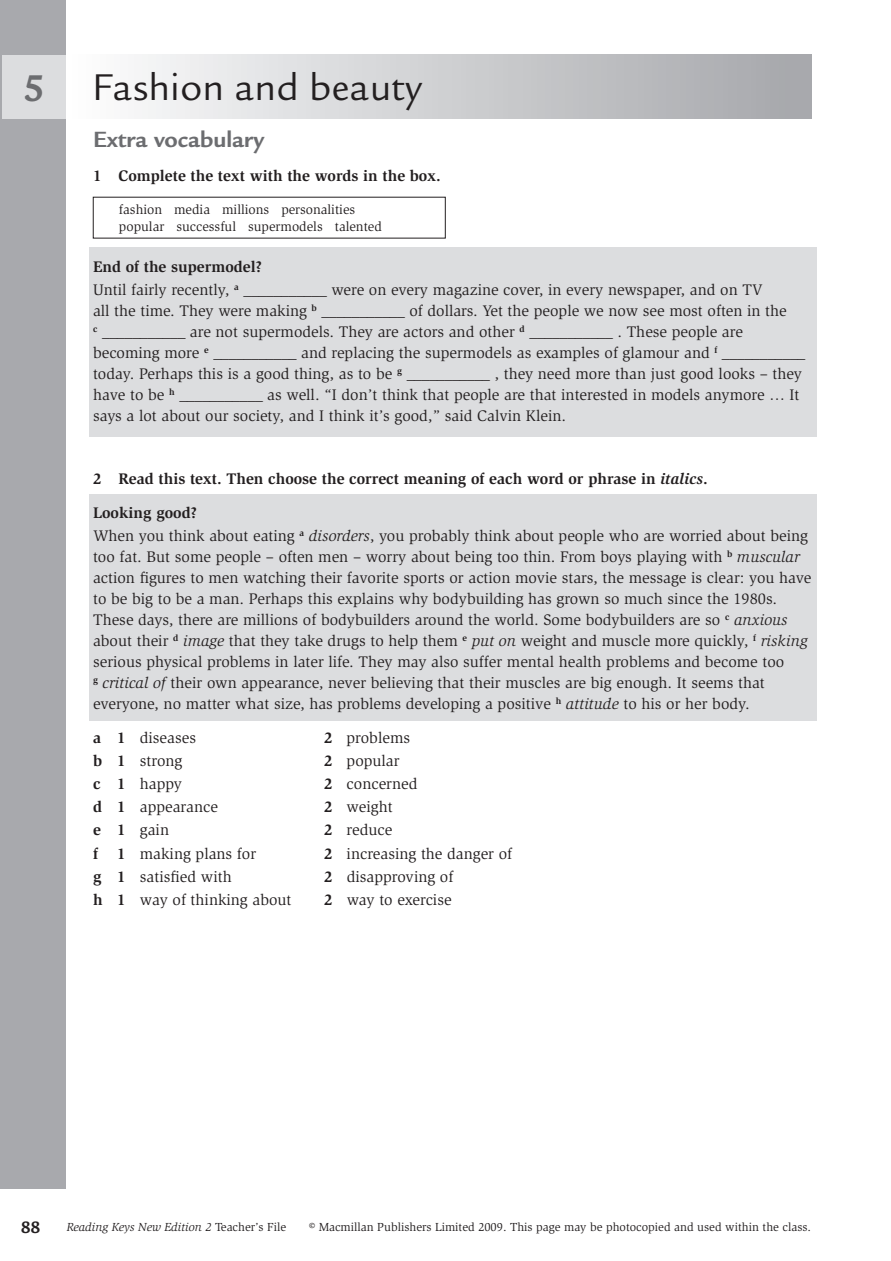
<style>
.page{position:relative;width:891px;height:1261px;background:#fff}
.page>*{position:absolute;margin:0;border:0;box-sizing:border-box;transform-origin:0 0}
.t1{font:40.5px "Legacy Sans Std";color:#231f20}
.t2{font:700 40.5px "Legacy Sans Std";color:#6c6d70}
.t3{font:700 24px "Legacy Sans Std";color:#6c6d70}
.t4{font:700 18px "Legacy Sans Std";color:#231f20}
.t5{font:15.75px/21px "Slimbach Std";color:#231f20}
.t6{font:700 15.75px/33.6px "Slimbach Std";color:#231f20}
.t7{font:13.5px/16.5px "Slimbach Std";color:#231f20}
.t8{font:12px "Slimbach Std";color:#231f20}
.t9{font:italic 12px "Slimbach Std";color:#231f20}
.s1{font-weight:700}
.s2{font-style:italic}
.s3{font-style:normal}
</style>
<div class="page">
<div style="left:66px;top:55px;width:746px;height:63px;background:linear-gradient(to right,#fdfdfd,#a5a6aa)"></div>
<div style="left:89px;top:495px;width:727px;height:226px;background:#dcdddf"></div>
<div style="left:89px;top:247px;width:727px;height:189px;background:#dcdddf"></div>
<div style="left:0;top:0;width:66px;height:1188px;background:#a8a9ad"></div>
<div style="left:2px;top:55px;width:64px;height:63px;background:#dcdddf"></div>
<h1 class="t2" style="left:23px;top:65px;width:24px">5</h1>
<h1 class="t1" style="left:93px;top:65px;width:330px">Fashion and beauty</h1>
<h2 class="t3" style="left:93px;top:126px;width:173px">Extra vocabulary</h2>
<p class="t6" style="left:93px;top:159px;width:349px">1 Complete the text with the words in the box.</p>
<p class="t7" style="left:119px;top:202px;width:264px">fashion media millions personalities popular successful supermodels talented</p>
<p class="t5" style="left:93px;top:255px;width:671px;line-height:23.1px"><span class="s1">End of the supermodel?<br></span>Until fairly recently, <sup>a</sup> ___________ were on every magazine cover, in every newspaper, and on TV</p>
<p class="t5" style="left:93px;top:300px;width:714px">all the time. They were making <sup>b</sup> ___________ of dollars. Yet the people we now see most often in the<br><sup>c</sup> ___________ are not supermodels. They are actors and other <sup>d</sup> ___________ . These people are becoming more <sup>e</sup> ___________ and replacing the supermodels as examples of glamour and <sup>f</sup> ___________ today. Perhaps this is a good thing, as to be <sup>g</sup> ___________ , they need more than just good looks – they have to be <sup>h</sup> ___________ as well. “I don’t think that people are that interested in models anymore … It says a lot about our society, and I think it’s good,” said Calvin Klein.</p>
<p class="t6" style="left:93px;top:462px;width:616px">2 Read this text. Then choose the correct meaning of each word or phrase in <span class="s2">italics</span>.<br>Looking good?</p>
<p class="t5" style="left:93px;top:526px;width:720px">When you think about eating <sup>a</sup> <span class="s2">disorders</span>, you probably think about people who are worried about being too fat. But some people – often men – worry about being too thin. From boys playing with <sup>b</sup> <span class="s2">muscular </span>action figures to men watching their favorite sports or action movie stars, the message is clear: you have to be big to be a man. Perhaps this explains why bodybuilding has grown so much since the 1980s.<br>These days, there are millions of bodybuilders around the world. Some bodybuilders are so <sup>c</sup> <span class="s2">anxious </span>about their <sup>d</sup> <span class="s2">image</span> that they take drugs to help them <sup>e</sup> <span class="s2">put on</span> weight and muscle more quickly, <sup>f</sup> <span class="s2">risking </span>serious physical problems in later life. They may also suffer mental health problems and become too<br><sup>g</sup> <span class="s2">critical of</span> their own appearance, never believing that their muscles are big enough. It seems that everyone, no matter what size, has problems developing a positive <sup>h</sup> <span class="s2">attitude</span> to his or her body.</p>
<p class="t5" style="left:93px;top:727px;width:105px"><span class="s1">a 1</span> diseases</p>
<p class="t5" style="left:324px;top:727px;width:88px"><span class="s1">2</span> problems</p>
<p class="t5" style="left:93px;top:750px;width:91px"><span class="s1">b 1</span> strong</p>
<p class="t5" style="left:324px;top:750px;width:77px"><span class="s1">2</span> popular</p>
<p class="t5" style="left:93px;top:773px;width:91px"><span class="s1">c 1</span> happy</p>
<p class="t5" style="left:324px;top:773px;width:95px"><span class="s1">2</span> concerned</p>
<p class="t5" style="left:93px;top:797px;width:126px"><span class="s1">d 1</span> appearance</p>
<p class="t5" style="left:324px;top:797px;width:70px"><span class="s1">2</span> weight</p>
<p class="t5" style="left:93px;top:820px;width:77px"><span class="s1">e 1</span> gain</p>
<p class="t5" style="left:324px;top:820px;width:70px"><span class="s1">2</span> reduce</p>
<p class="t5" style="left:93px;top:843px;width:165px"><span class="s1">f 1</span> making plans for</p>
<p class="t5" style="left:324px;top:843px;width:190px"><span class="s1">2</span> increasing the danger of</p>
<p class="t5" style="left:93px;top:866px;width:140px"><span class="s1">g 1</span> satisfied with</p>
<p class="t5" style="left:324px;top:866px;width:131px"><span class="s1">2</span> disapproving of</p>
<p class="t5" style="left:93px;top:889px;width:200px"><span class="s1">h 1</span> way of thinking about</p>
<p class="t5" style="left:324px;top:889px;width:129px"><span class="s1">2</span> way to exercise</p>
<p class="t4" style="left:21px;top:1217px;width:21px">88</p>
<p class="t9" style="left:67px;top:1220px;width:221px">Reading Keys New Edition 2 <span class="s3">Teacher’s File</span></p>
<p class="t8" style="left:309px;top:1220px;width:503px">© Macmillan Publishers Limited 2009. This page may be photocopied and used within the class.</p>
</div>
